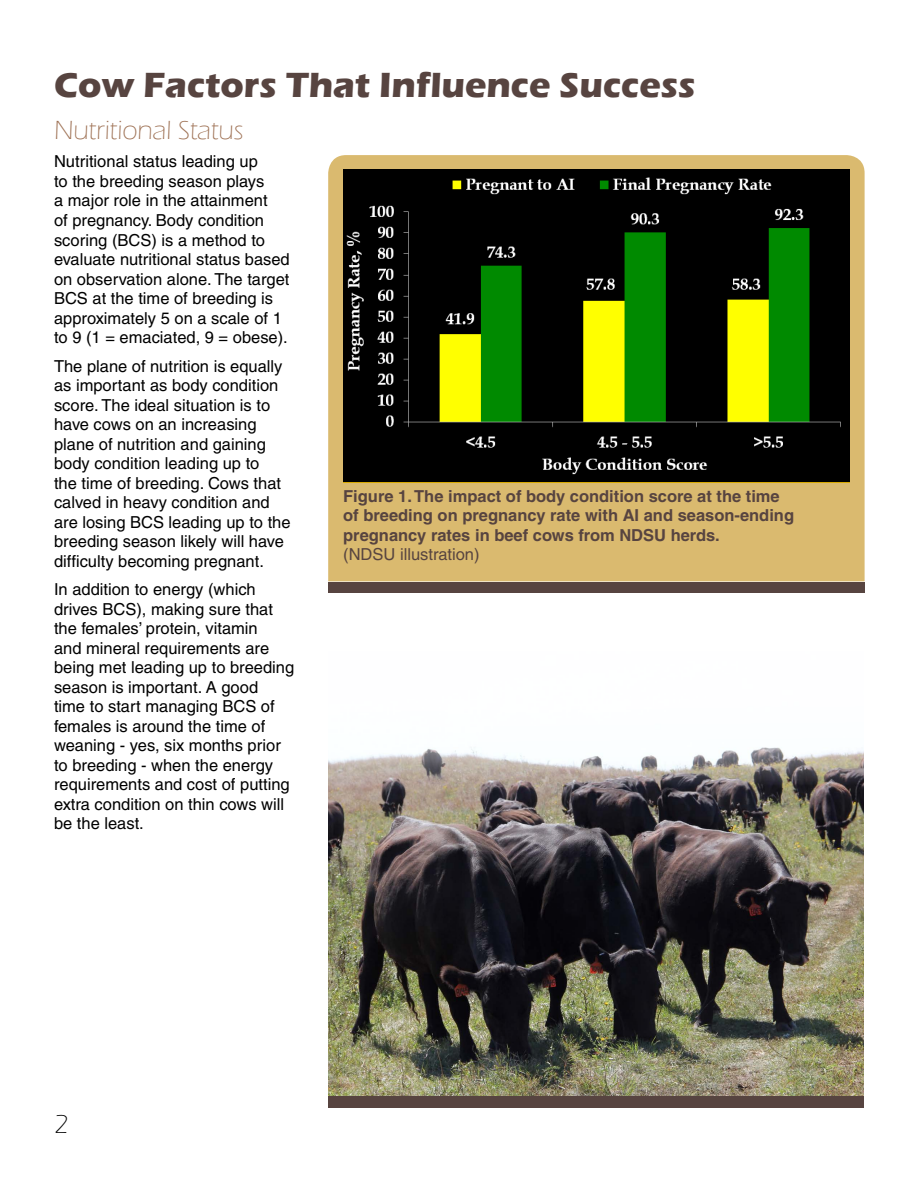
<style>
.page{position:relative;width:918px;height:1188px;background:#fff}
.page>*{position:absolute;margin:0;border:0;box-sizing:border-box;transform-origin:0 0}
.t1{font:700 36px "Eras ITC";color:#574440}
.t2{font:300 27px "Eras ITC";color:#9e7154}
.t3{font:300 27px "Eras ITC";color:#000}
.t4{font:16.5px/19.5px "Helvetica";color:#000}
.t5{font:700 16.5px/19.5px "Helvetica";color:#574440}
.t6{font:16.5px "Helvetica";color:#574440}
</style>
<div class="page">
<img style="left:328px;top:747px;width:536px;height:349px">
<div style="left:328px;top:155px;width:537px;height:426px;background:#daba6f"></div>
<div style="left:328px;top:582px;width:537px;height:11px;background:#574440"></div>
<div style="left:328px;top:1096px;width:536px;height:12px;background:#574440"></div>
<img style="left:343px;top:169px;width:507px;height:313px">
<h1 class="t1" style="left:54px;top:64px;width:643px">Cow Factors That Influence Success</h1>
<h2 class="t2" style="left:54px;top:115px;width:191px">Nutritional Status</h2>
<p class="t4" style="left:54px;top:152px;width:237px">Nutritional status leading up<br>to the breeding season plays<br>a major role in the attainment<br>of pregnancy. Body condition scoring (BCS) is a method to evaluate nutritional status based on observation alone. The target<br>BCS at the time of breeding is approximately 5 on a scale of 1 to 9 (1 = emaciated, 9 = obese).</p>
<p class="t4" style="left:54px;top:356px;width:238px">The plane of nutrition is equally as important as body condition score. The ideal situation is to have cows on an increasing plane of nutrition and gaining body condition leading up to<br>the time of breeding. Cows that calved in heavy condition and are losing BCS leading up to the breeding season likely will have difficulty becoming pregnant.</p>
<p class="t4" style="left:54px;top:579px;width:242px">In addition to energy (which drives BCS), making sure that the females’ protein, vitamin<br>and mineral requirements are being met leading up to breeding season is important. A good<br>time to start managing BCS of females is around the time of weaning - yes, six months prior to breeding - when the energy requirements and cost of putting extra condition on thin cows will be the least.</p>
<p class="t5" style="left:343px;top:486px;width:452px">Figure 1. The impact of body condition score at the time of breeding on pregnancy rate with AI and season-ending pregnancy rates in beef cows from NDSU herds.</p>
<p class="t6" style="left:343px;top:545px;width:138px">(NDSU illustration)</p>
<h2 class="t3" style="left:54px;top:1110px;width:16px">2</h2>
</div>
